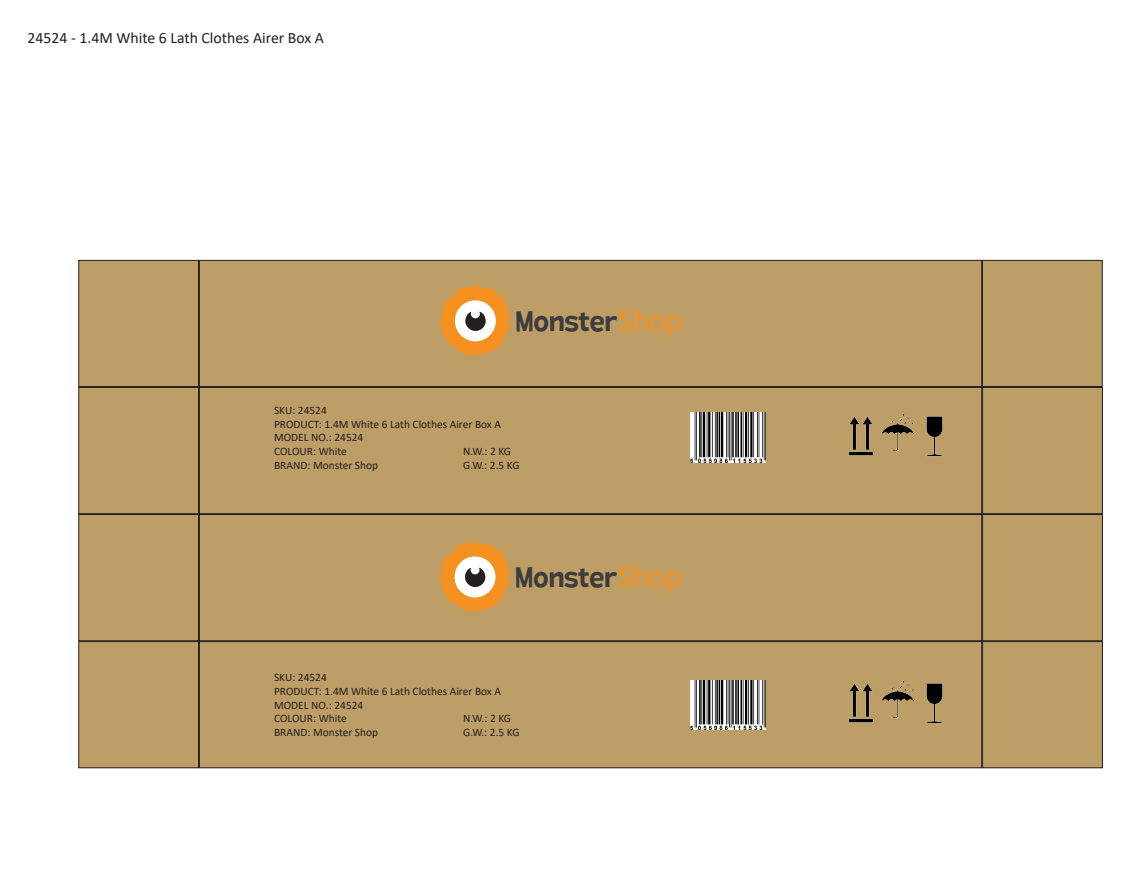
<style>
.page{position:relative;width:1124px;height:875px;background:#fff}
.page>*{position:absolute;margin:0;border:0;box-sizing:border-box;transform-origin:0 0}
.t1{font:27.74px "Remissis Sb";letter-spacing:-.05em;color:#3e3c3c;scale:.91 1}
.t2{font:15.75px "Calibri";color:#231f20}
.t3{font:11.38px "Calibri";color:#231f20}
.s1{font-size:28.53px}
.s2{font-family:"Source Sans Pro";font-size:31.5px;color:#f59120}
</style>
<div class="page">
<div style="left:199px;top:642px;width:782px;height:126px;background:#be9e67"></div>
<div style="left:199px;top:641px;width:782px;height:127px;border:1px solid #231f20"></div>
<div style="left:79px;top:515px;width:119px;height:126px;background:#be9e67"></div>
<div style="left:78px;top:514px;width:121px;height:127px;border:1px solid #231f20"></div>
<div style="left:982px;top:515px;width:119px;height:126px;background:#be9e67"></div>
<div style="left:981px;top:514px;width:121px;height:127px;border:1px solid #231f20"></div>
<div style="left:79px;top:260px;width:119px;height:127px;background:#be9e67"></div>
<div style="left:78px;top:260px;width:121px;height:127px;border:1px solid #231f20"></div>
<div style="left:982px;top:387px;width:119px;height:127px;background:#be9e67"></div>
<div style="left:981px;top:387px;width:121px;height:127px;border:1px solid #231f20"></div>
<div style="left:79px;top:387px;width:119px;height:127px;background:#be9e67"></div>
<div style="left:78px;top:387px;width:121px;height:127px;border:1px solid #231f20"></div>
<div style="left:79px;top:642px;width:119px;height:126px;background:#be9e67"></div>
<div style="left:78px;top:641px;width:121px;height:127px;border:1px solid #231f20"></div>
<div style="left:982px;top:260px;width:119px;height:126px;background:#be9e67"></div>
<div style="left:981px;top:260px;width:121px;height:127px;border:1px solid #231f20"></div>
<div style="left:199px;top:387px;width:782px;height:127px;background:#be9e67"></div>
<div style="left:199px;top:387px;width:782px;height:127px;border:1px solid #231f20"></div>
<img style="left:848px;top:413px;width:95px;height:44px">
<img style="left:690px;top:413px;width:75px;height:49px">
<div style="left:982px;top:642px;width:119px;height:126px;background:#be9e67"></div>
<div style="left:981px;top:641px;width:121px;height:127px;border:1px solid #231f20"></div>
<div style="left:199px;top:515px;width:782px;height:126px;background:#be9e67"></div>
<div style="left:199px;top:514px;width:782px;height:127px;border:1px solid #231f20"></div>
<div style="left:199px;top:260px;width:782px;height:127px;background:#be9e67"></div>
<div style="left:199px;top:260px;width:782px;height:127px;border:1px solid #231f20"></div>
<svg style="left:439px;top:285px;width:72px;height:72px"></svg>
<svg style="left:438px;top:541px;width:73px;height:72px"></svg>
<img style="left:848px;top:680px;width:95px;height:44px">
<img style="left:690px;top:680px;width:75px;height:49px">
<p class="t2" style="left:27px;top:27px;width:298px">24524 - 1.4M White 6 Lath Clothes Airer Box A</p>
<p class="t1" style="left:514px;top:300px;width:186px"><span class="s1">M</span>onster<span class="s2">Shop</span></p>
<p class="t3" style="left:274px;top:402px;width:54px">SKU: 24524</p>
<p class="t3" style="left:274px;top:416px;width:228px">PRODUCT: 1.4M White 6 Lath Clothes Airer Box A</p>
<p class="t3" style="left:274px;top:430px;width:91px">MODEL NO.: 24524</p>
<p class="t3" style="left:274px;top:443px;width:74px">COLOUR: White</p>
<p class="t3" style="left:463px;top:443px;width:49px">N.W.: 2 KG</p>
<p class="t3" style="left:274px;top:457px;width:105px">BRAND: Monster Shop</p>
<p class="t3" style="left:463px;top:457px;width:58px">G.W.: 2.5 KG</p>
<p class="t1" style="left:514px;top:556px;width:186px"><span class="s1">M</span>onster<span class="s2">Shop</span></p>
<p class="t3" style="left:274px;top:670px;width:54px">SKU: 24524</p>
<p class="t3" style="left:274px;top:683px;width:228px">PRODUCT: 1.4M White 6 Lath Clothes Airer Box A</p>
<p class="t3" style="left:274px;top:697px;width:91px">MODEL NO.: 24524</p>
<p class="t3" style="left:274px;top:711px;width:74px">COLOUR: White</p>
<p class="t3" style="left:463px;top:711px;width:49px">N.W.: 2 KG</p>
<p class="t3" style="left:274px;top:724px;width:105px">BRAND: Monster Shop</p>
<p class="t3" style="left:463px;top:724px;width:58px">G.W.: 2.5 KG</p>
</div>
